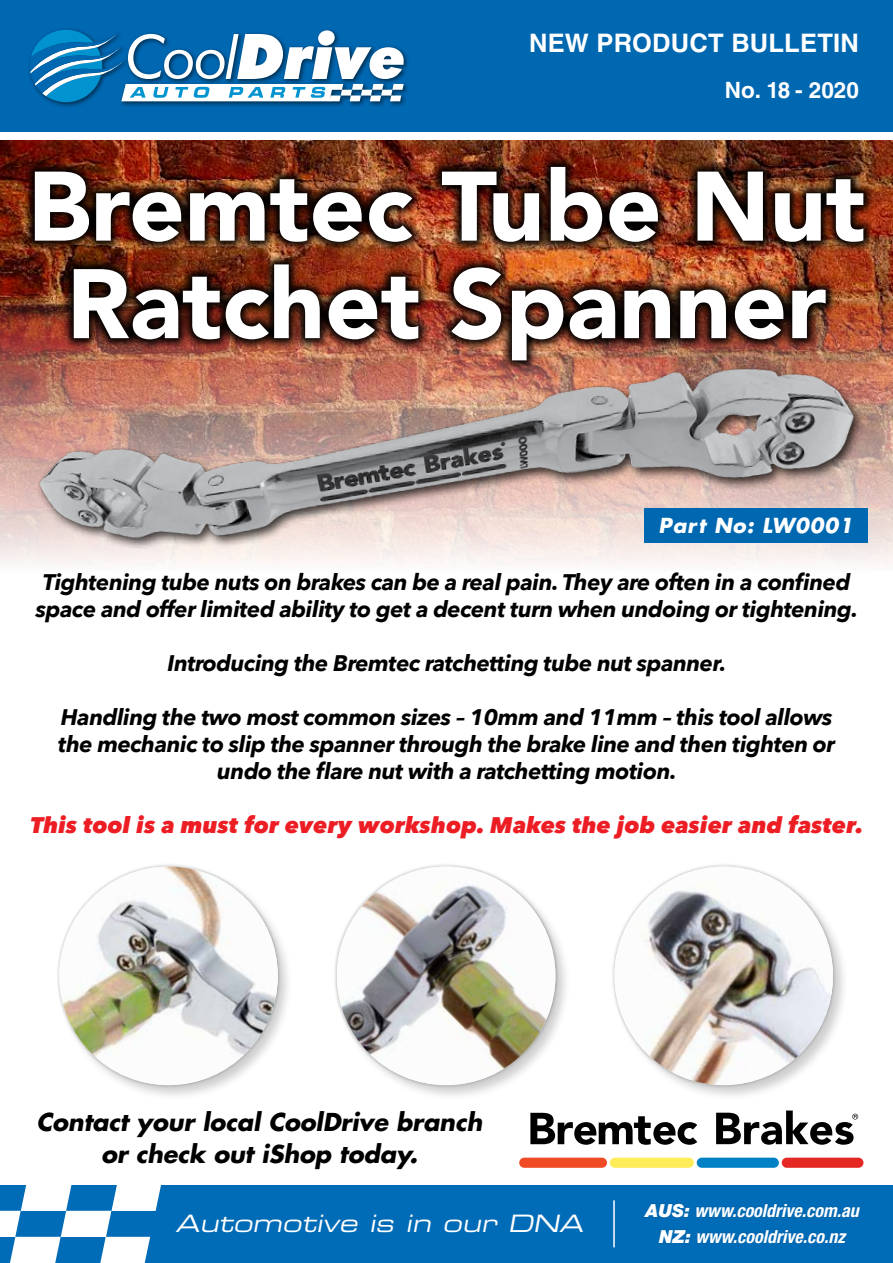
<style>
.page{position:relative;width:893px;height:1263px;background:#fff}
.page>*{position:absolute;margin:0;border:0;box-sizing:border-box;transform-origin:0 0}
.t1{font:900 97.5px/97.5px "Avenir";color:#fff;text-align:center}
.t2{font:700 25.5px "Helvetica";letter-spacing:.01em;color:#fff}
.t3{font:italic 700 24px/31.5px "Futura";letter-spacing:-.005em;color:#000;text-align:center}
.t4{font:italic 24px "Eurostile Extended Two";color:#fff}
.t5{font:italic 700 22.5px/27px "Avenir Next";letter-spacing:-.02em;color:#000;text-align:center}
.t6{font:italic 800 22.5px "Avenir Next";letter-spacing:.01em;color:#ed1d24}
.t7{font:700 22.5px "Helvetica";color:#fff}
.t8{font:italic 700 20.1px "Futura";letter-spacing:.04em;color:#fff}
.t9{font:italic 700 condensed 18px "Helvetica Neue";color:#fff}
.s1{font-weight:900;font-stretch:normal}
</style>
<div class="page">
<img style="left:0;top:141px;width:893px;height:423px">
<div style="left:0;top:0;width:893px;height:132px;background:#0067b1"></div>
<div style="left:27px;top:27px;width:383px;height:81px;background:#000;opacity:.5"></div>
<svg style="left:30px;top:27px;width:374px;height:77px"></svg>
<div style="left:0;top:1185px;width:893px;height:78px;background:#006bb6"></div>
<hr style="left:613px;top:1200px;width:2px;height:47px;background:#fff">
<svg style="left:0;top:1185px;width:161px;height:78px"></svg>
<img style="left:23px;top:155px;width:853px;height:217px">
<img style="left:23px;top:343px;width:845px;height:221px">
<div style="left:57px;top:864px;width:237px;height:237px;background:#000;opacity:.2"></div>
<div style="left:56px;top:863px;width:225px;height:225px;background:#000;opacity:.25"></div>
<img style="left:59px;top:866px;width:219px;height:219px;border-radius:109px">
<div style="left:335px;top:864px;width:236px;height:237px;background:#000;opacity:.2"></div>
<div style="left:334px;top:863px;width:225px;height:225px;background:#000;opacity:.25"></div>
<img style="left:337px;top:866px;width:218px;height:219px;border-radius:109px">
<div style="left:612px;top:864px;width:237px;height:237px;background:#000;opacity:.2"></div>
<div style="left:611px;top:863px;width:225px;height:225px;background:#000;opacity:.25"></div>
<img style="left:614px;top:866px;width:219px;height:219px;border-radius:109px">
<svg style="left:530px;top:1113px;width:167px;height:32px"></svg>
<svg style="left:716px;top:1110px;width:142px;height:35px"></svg>
<div style="left:519px;top:1157px;width:88px;height:11px;background:#f04b24;border-radius:5px"></div>
<div style="left:782px;top:1157px;width:81px;height:11px;background:#e52823;border-radius:5px"></div>
<div style="left:697px;top:1157px;width:82px;height:11px;background:#0081c6;border-radius:5px"></div>
<div style="left:610px;top:1157px;width:84px;height:11px;background:#ffec59;border-radius:5px"></div>
<p class="t2" style="left:529px;top:28px;width:331px">NEW PRODUCT BULLETIN</p>
<p class="t7" style="left:725px;top:76px;width:135px">No. 18 - 2020</p>
<h1 class="t1" style="left:28px;top:155px;width:839px">Bremtec Tube Nut<br>Ratchet Spanner</h1>
<p class="t8" style="left:658px;top:512px;width:196px">Part No: LW0001</p>
<p class="t5" style="left:36px;top:569px;width:824px">Tightening tube nuts on brakes can be a real pain. They are often in a confined space and offer limited ability to get a decent turn when undoing or tightening.</p>
<p class="t5" style="left:167px;top:650px;width:561px">Introducing the Bremtec ratchetting tube nut spanner.</p>
<p class="t5" style="left:58px;top:704px;width:778px">Handling the two most common sizes – 10mm and 11mm – this tool allows the mechanic to slip the spanner through the brake line and then tighten or undo the flare nut with a ratchetting motion.</p>
<p class="t6" style="left:31px;top:812px;width:835px">This tool is a must for every workshop. Makes the job easier and faster.</p>
<p class="t3" style="left:36px;top:1106px;width:447px">Contact your local CoolDrive branch or check out iShop today.</p>
<p class="t4" style="left:176px;top:1207px;width:415px">Automotive is in our DNA</p>
<p class="t9" style="left:646px;top:1199px;width:215px"><span class="s1">AUS:</span> www.cooldrive.com.au</p>
<p class="t9" style="left:659px;top:1225px;width:187px"><span class="s1">NZ:</span> www.cooldrive.co.nz</p>
</div>
